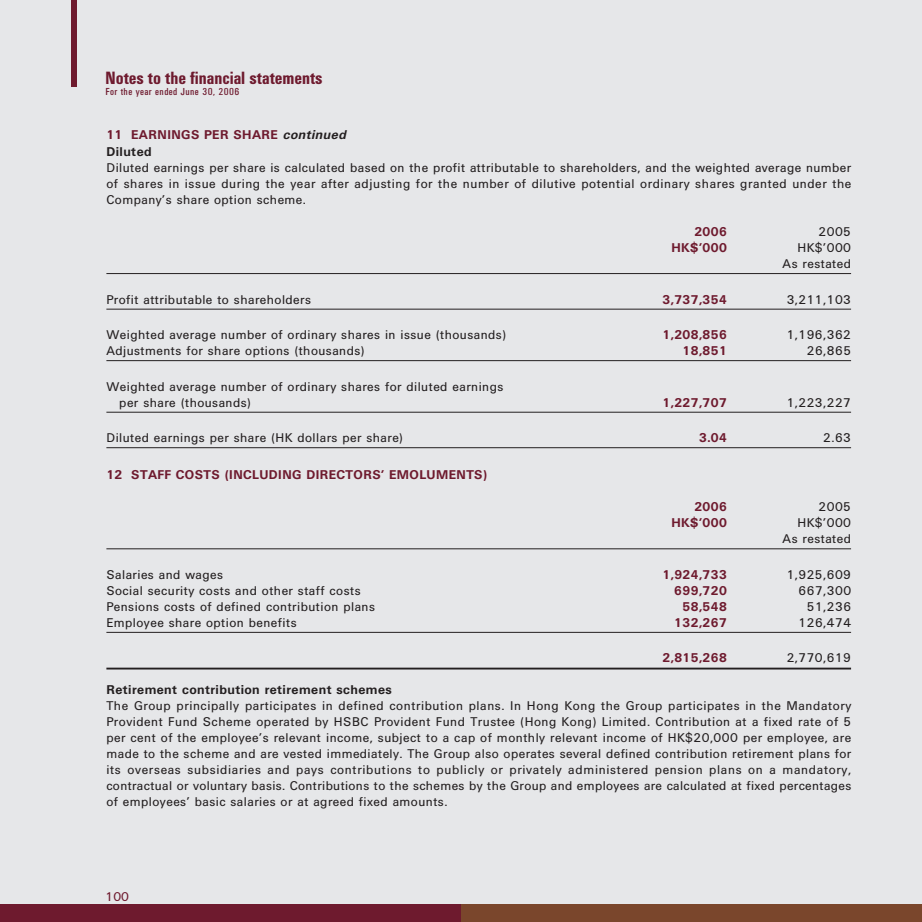
<style>
.page{position:relative;width:922px;height:922px;background:#fff}
.page>*{position:absolute;margin:0;border:0;box-sizing:border-box;transform-origin:0 0}
.t1{font:700 17.5px "Univers Condensed BQ";letter-spacing:-.005em;color:#6e1a2e}
.t2{font:12.5px/16px "Univers BQ";letter-spacing:.035em;color:#231f20;text-align:justify}
.t3{font:700 12.5px/16.5px "Univers BQ";letter-spacing:.035em;color:#6e1a2e}
.t4{font:700 12.5px "Univers BQ";letter-spacing:.035em;color:#231f20}
.t5{font:12.5px "Univers BQ";color:#6e1a2e}
.t6{font:10px "Univers Condensed BQ";letter-spacing:.035em;color:#6e1a2e}
.s1{font-style:italic;color:#231f20}
.s2{color:#231f20}
</style>
<div class="page">
<div style="left:0;top:0;width:921px;height:921px;background:#e6e7e9"></div>
<div style="left:0;top:904px;width:461px;height:17px;background:#6e1a2e"></div>
<div style="left:461px;top:904px;width:460px;height:17px;background:#7a462c"></div>
<div style="left:71px;top:0;width:5px;height:87px;background:#6e1a2e"></div>
<hr style="left:106px;top:273px;width:744px;height:1px;background:#231f20">
<hr style="left:106px;top:309px;width:744px;height:1px;background:#231f20">
<hr style="left:106px;top:360px;width:744px;height:1px;background:#231f20">
<hr style="left:106px;top:412px;width:744px;height:1px;background:#231f20">
<hr style="left:106px;top:447px;width:744px;height:1px;background:#231f20">
<hr style="left:106px;top:548px;width:744px;height:1px;background:#231f20">
<hr style="left:106px;top:632px;width:744px;height:1px;background:#231f20">
<hr style="left:106px;top:667px;width:744px;height:2px;background:#231f20">
<h1 class="t1" style="left:106px;top:71px;width:218px">Notes to the financial statements</h1>
<p class="t6" style="left:106px;top:88px;width:135px">For the year ended June 30, 2006</p>
<p class="t3" style="left:106px;top:128px;width:243px">11 EARNINGS PER SHARE <span class="s1">continued<br></span><span class="s2">Diluted</span></p>
<p class="t2" style="left:106px;top:161px;width:746px">Diluted earnings per share is calculated based on the profit attributable to shareholders, and the weighted average number of shares in issue during the year after adjusting for the number of dilutive potential ordinary shares granted under the Company’s share option scheme.</p>
<p class="t3" style="left:694px;top:224px;width:34px">2006</p>
<p class="t2" style="left:818px;top:225px;width:34px">2005</p>
<p class="t3" style="left:671px;top:240px;width:57px">HK$’000</p>
<p class="t2" style="left:782px;top:241px;width:70px;text-align:right">HK$’000<br>As restated</p>
<p class="t2" style="left:106px;top:292px;width:206px">Profit attributable to shareholders</p>
<p class="t3" style="left:662px;top:292px;width:66px">3,737,354</p>
<p class="t2" style="left:786px;top:292px;width:66px">3,211,103</p>
<p class="t2" style="left:106px;top:328px;width:401px">Weighted average number of ordinary shares in issue (thousands)</p>
<p class="t3" style="left:662px;top:327px;width:66px">1,208,856</p>
<p class="t2" style="left:786px;top:328px;width:66px">1,196,362</p>
<p class="t2" style="left:106px;top:344px;width:260px">Adjustments for share options (thousands)</p>
<p class="t3" style="left:682px;top:343px;width:46px">18,851</p>
<p class="t2" style="left:806px;top:344px;width:46px">26,865</p>
<p class="t2" style="left:119px;top:379px;width:385px;text-indent:-13px">Weighted average number of ordinary shares for diluted earnings per share (thousands)</p>
<p class="t3" style="left:662px;top:395px;width:66px">1,227,707</p>
<p class="t2" style="left:786px;top:395px;width:66px">1,223,227</p>
<p class="t2" style="left:106px;top:431px;width:298px">Diluted earnings per share (HK dollars per share)</p>
<p class="t3" style="left:699px;top:430px;width:29px">3.04</p>
<p class="t2" style="left:823px;top:431px;width:29px">2.63</p>
<p class="t3" style="left:106px;top:467px;width:382px">12 STAFF COSTS (INCLUDING DIRECTORS’ EMOLUMENTS)</p>
<p class="t3" style="left:694px;top:499px;width:34px">2006</p>
<p class="t2" style="left:818px;top:500px;width:34px">2005</p>
<p class="t3" style="left:671px;top:515px;width:57px">HK$’000</p>
<p class="t2" style="left:782px;top:516px;width:70px;text-align:right">HK$’000<br>As restated</p>
<p class="t2" style="left:106px;top:567px;width:118px">Salaries and wages</p>
<p class="t3" style="left:662px;top:567px;width:66px">1,924,733</p>
<p class="t2" style="left:786px;top:567px;width:66px">1,925,609</p>
<p class="t2" style="left:106px;top:583px;width:256px">Social security costs and other staff costs</p>
<p class="t3" style="left:674px;top:583px;width:54px">699,720</p>
<p class="t2" style="left:798px;top:583px;width:54px">667,300</p>
<p class="t2" style="left:106px;top:599px;width:270px">Pensions costs of defined contribution plans</p>
<p class="t3" style="left:682px;top:599px;width:46px">58,548</p>
<p class="t2" style="left:806px;top:599px;width:46px">51,236</p>
<p class="t2" style="left:106px;top:615px;width:192px">Employee share option benefits</p>
<p class="t3" style="left:674px;top:615px;width:54px">132,267</p>
<p class="t2" style="left:798px;top:615px;width:54px">126,474</p>
<p class="t3" style="left:662px;top:650px;width:66px">2,815,268</p>
<p class="t2" style="left:786px;top:651px;width:66px">2,770,619</p>
<p class="t4" style="left:106px;top:685px;width:287px">Retirement contribution retirement schemes</p>
<p class="t2" style="left:106px;top:699px;width:746px">The Group principally participates in defined contribution plans. In Hong Kong the Group participates in the Mandatory Provident Fund Scheme operated by HSBC Provident Fund Trustee (Hong Kong) Limited. Contribution at a fixed rate of 5 per cent of the employee’s relevant income, subject to a cap of monthly relevant income of HK$20,000 per employee, are made to the scheme and are vested immediately. The Group also operates several defined contribution retirement plans for its overseas subsidiaries and pays contributions to publicly or privately administered pension plans on a mandatory, contractual or voluntary basis. Contributions to the schemes by the Group and employees are calculated at fixed percentages of employees’ basic salaries or at agreed fixed amounts.</p>
<p class="t5" style="left:105px;top:891px;width:25px">100</p>
</div>
